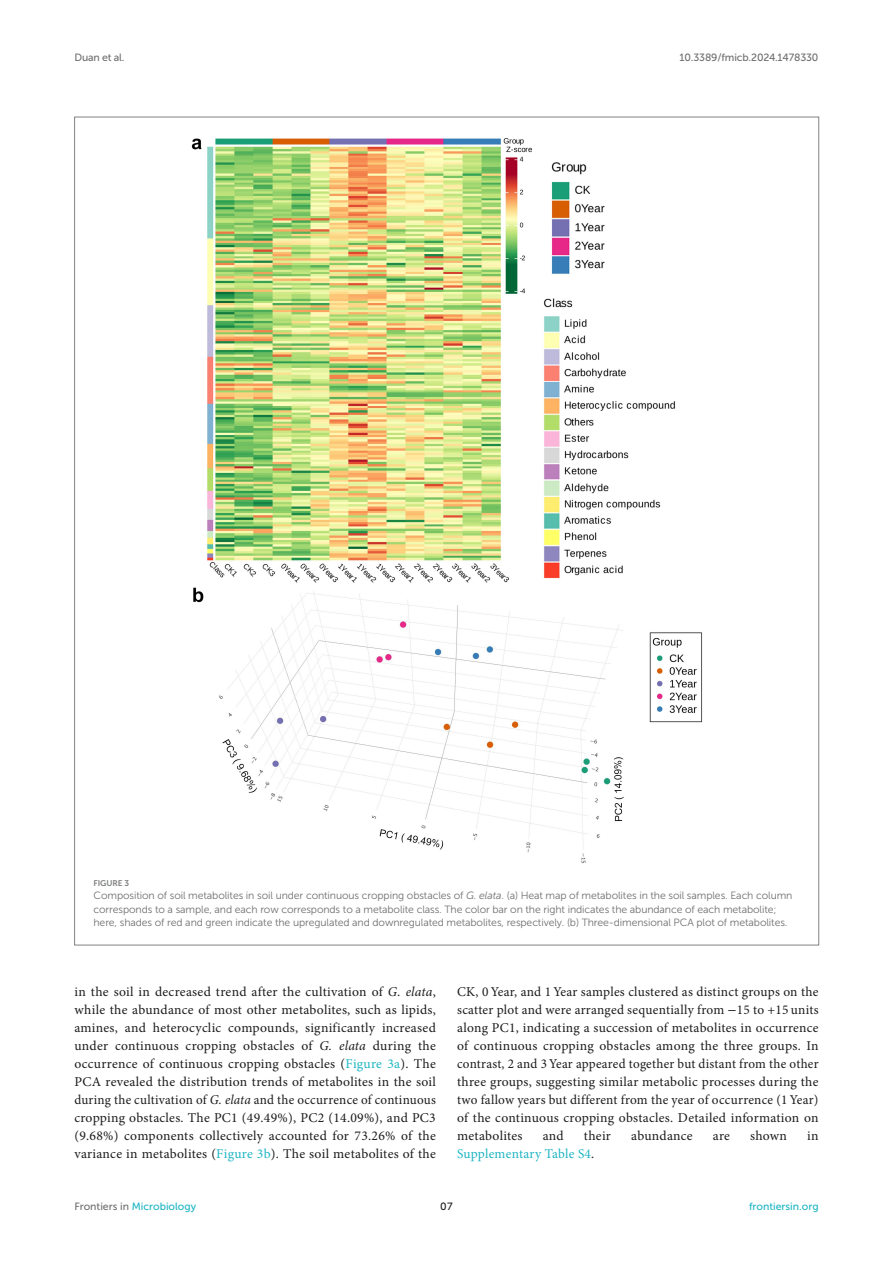
<style>
.page{position:relative;width:893px;height:1263px;background:#fff}
.page>*{position:absolute;margin:0;border:0;box-sizing:border-box;transform-origin:0 0}
.TEXT_FLUSH{font:13.5px/18px "Minion Pro";letter-spacing:.02em;color:#1b1c1b;text-align:justify}
.TEXT_FLUSH-2{font:13.5px "Minion Pro";letter-spacing:.015em;color:#1db5c3}
.FIG_LEG{font:10.5px/13.5px "Museo Sans 300";letter-spacing:-.01em;color:#706f70}
.t1{font:10.5px "Museo Sans 500";color:#1db5c3}
.t2{font:10.5px "Museo Sans 500";letter-spacing:-.015em;color:#706f70}
.t3{font:10.5px "Museo Sans 500";color:#1b1c1b}
.FIG_HD{font:8.25px "Museo Sans 700";letter-spacing:-.01em;color:#7e7f7f}
.s1{font-style:italic}
.s2{color:#1db5c3}
.s3{font-family:"STIX General"}
.s4{color:#1b1c1b}
.s5{color:#706f70}
</style>
<div class="page">
<img style="left:191px;top:138px;width:512px;height:726px">
<p class="t2" style="left:74px;top:51px;width:51px">Duan et al.</p>
<p class="t2" style="left:680px;top:51px;width:140px">10.3389/fmicb.2024.1478330</p>
<p class="FIG_HD" style="left:94px;top:878px;width:37px">FIGURE 3</p>
<p class="FIG_LEG" style="left:94px;top:889px;width:700px">Composition of soil metabolites in soil under continuous cropping obstacles of <span class="s1">G. elata</span>. (a) Heat map of metabolites in the soil samples. Each column corresponds to a sample, and each row corresponds to a metabolite class. The color bar on the right indicates the abundance of each metabolite; here, shades of red and green indicate the upregulated and downregulated metabolites, respectively. (b) Three-dimensional PCA plot of metabolites.</p>
<p class="TEXT_FLUSH" style="left:74px;top:983px;width:363px">in the soil in decreased trend after the cultivation of <span class="s1">G. elata</span>, while the abundance of most other metabolites, such as lipids, amines, and heterocyclic compounds, significantly increased under continuous cropping obstacles of <span class="s1">G. elata</span> during the occurrence of continuous cropping obstacles (<span class="s2">Figure 3a</span>). The PCA revealed the distribution trends of metabolites in the soil during the cultivation of <span class="s1">G. elata</span> and the occurrence of continuous cropping obstacles. The PC1 (49.49%), PC2 (14.09%), and PC3 (9.68%) components collectively accounted for 73.26% of the variance in metabolites (<span class="s2">Figure 3b</span>). The soil metabolites of the</p>
<p class="TEXT_FLUSH" style="left:457px;top:983px;width:363px">CK, 0 Year, and 1 Year samples clustered as distinct groups on the scatter plot and were arranged sequentially from <span class="s3">−</span>15 to +15 units along PC1, indicating a succession of metabolites in occurrence of continuous cropping obstacles among the three groups. In contrast, 2 and 3 Year appeared together but distant from the other three groups, suggesting similar metabolic processes during the two fallow years but different from the year of occurrence (1 Year) of the continuous cropping obstacles. Detailed information on metabolites</p>
<p class="TEXT_FLUSH" style="left:543px;top:1127px;width:23px">and</p>
<p class="TEXT_FLUSH" style="left:584px;top:1127px;width:29px">their</p>
<p class="TEXT_FLUSH" style="left:631px;top:1127px;width:63px">abundance</p>
<p class="TEXT_FLUSH" style="left:713px;top:1127px;width:19px">are</p>
<p class="TEXT_FLUSH" style="left:750px;top:1127px;width:38px">shown</p>
<p class="TEXT_FLUSH" style="left:807px;top:1127px;width:13px">in</p>
<p class="TEXT_FLUSH-2" style="left:457px;top:1145px;width:139px">Supplementary Table S4<span class="s4">.</span></p>
<p class="t1" style="left:74px;top:1200px;width:123px"><span class="s5">Frontiers in</span> Microbiology</p>
<p class="t3" style="left:440px;top:1200px;width:14px">07</p>
<p class="t1" style="left:749px;top:1200px;width:71px">frontiersin.org</p>
</div>
